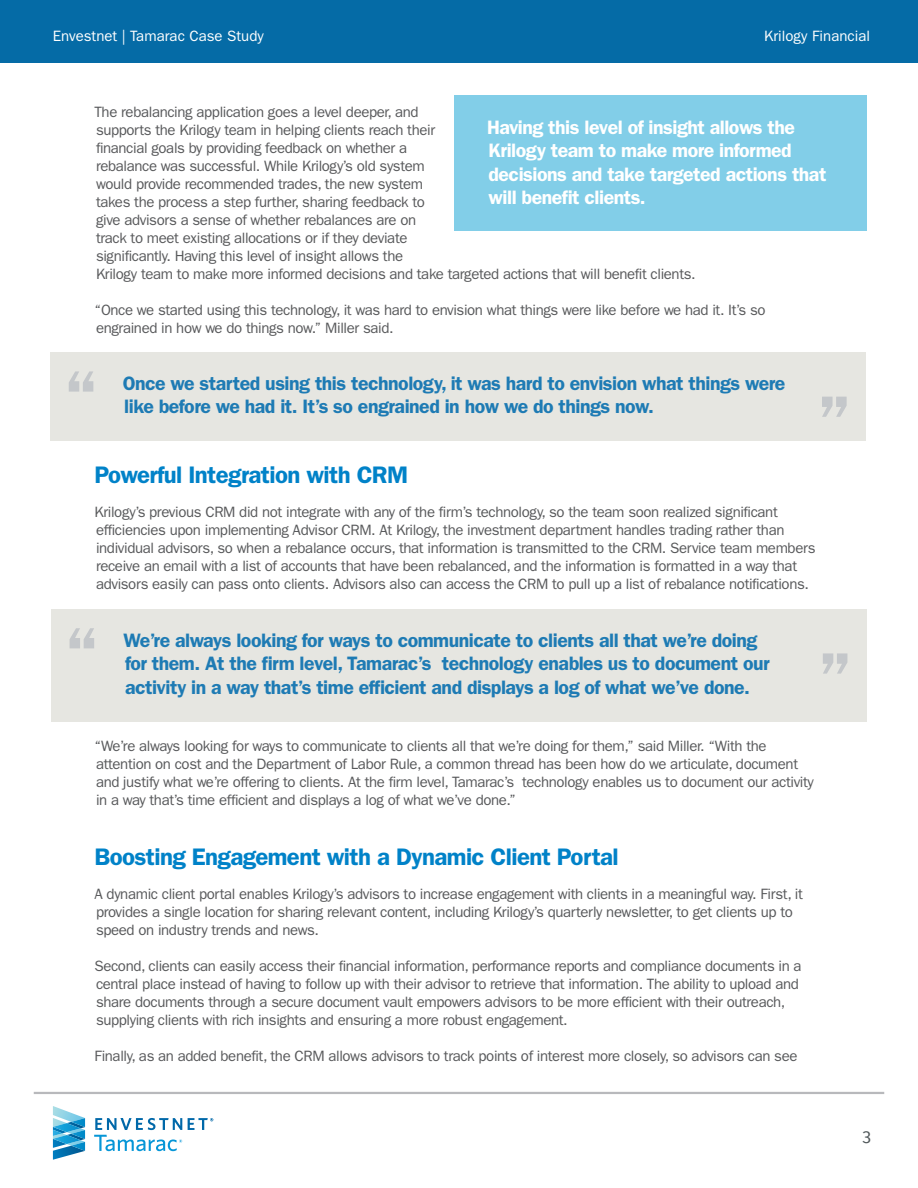
<style>
.page{position:relative;width:918px;height:1188px;background:#fff}
.page>*{position:absolute;margin:0;border:0;box-sizing:border-box;transform-origin:0 0}
.Paragraph_Style_1{font:600 72px "Franklin Gothic";color:#c4c7ca}
.Paragraph_Style_1-2{font:600 24px "Franklin Gothic";letter-spacing:-.025em;color:#0082c8}
.Paragraph_Style_1-3{font:600 19.5px/23.4px "Franklin Gothic";letter-spacing:-.025em;color:#1e7bb4}
.Paragraph_Style_1-4{font:600 19.5px/23.4px "Franklin Gothic";letter-spacing:-.025em;color:#fff}
.t1{font:18px "Slate W01";color:#4f5759}
.Paragraph_Style_1-5{font:15px/18px "Franklin Gothic";letter-spacing:-.025em;color:#58595b}
.t2{font:15px "Franklin Gothic";color:#fff}
</style>
<div class="page">
<svg style="left:53px;top:1106px;width:32px;height:54px"></svg>
<svg style="left:188px;top:1118px;width:25px;height:12px"></svg>
<svg style="left:94px;top:1118px;width:88px;height:33px"></svg>
<div style="left:0;top:0;width:918px;height:63px;background:#056ba6"></div>
<hr style="left:34px;top:1092px;width:850px;height:2px;background:#b8b9bc">
<div style="left:455px;top:95px;width:412px;height:136px;background:#82cee8"></div>
<div style="left:50px;top:352px;width:816px;height:89px;background:#e6e6e1"></div>
<div style="left:51px;top:609px;width:816px;height:113px;background:#e6e6e1"></div>
<p class="t2" style="left:53px;top:27px;width:212px">Envestnet | Tamarac Case Study</p>
<p class="t2" style="left:764px;top:27px;width:107px">Krilogy Financial</p>
<p class="Paragraph_Style_1-5" style="left:94px;top:103px;width:603px">The rebalancing application goes a level deeper, and<br>supports the Krilogy team in helping clients reach their<br>financial goals by providing feedback on whether a<br>rebalance was successful. While Krilogy’s old system<br>would provide recommended trades, the new system<br>takes the process a step further, sharing feedback to<br>give advisors a sense of whether rebalances are on<br>track to meet existing allocations or if they deviate<br>significantly. Having this level of insight allows the<br>Krilogy team to make more informed decisions and take targeted actions that will benefit clients.</p>
<p class="Paragraph_Style_1-5" style="left:94px;top:301px;width:673px">“Once we started using this technology, it was hard to envision what things were like before we had it. It’s so engrained in how we do things now.” Miller said.</p>
<p class="Paragraph_Style_1-4" style="left:487px;top:115px;width:341px">Having this level of insight allows the Krilogy team to make more informed decisions and take targeted actions that will benefit clients.</p>
<p class="Paragraph_Style_1" style="left:64px;top:354px;width:36px">“</p>
<p class="Paragraph_Style_1-3" style="left:123px;top:372px;width:664px">Once we started using this technology, it was hard to envision what things were like before we had it. It’s so engrained in how we do things now.</p>
<p class="Paragraph_Style_1" style="left:817px;top:379px;width:36px">”</p>
<p class="Paragraph_Style_1-2" style="left:94px;top:461px;width:315px">Powerful Integration with CRM</p>
<p class="Paragraph_Style_1-5" style="left:94px;top:503px;width:723px">Krilogy’s previous CRM did not integrate with any of the firm’s technology, so the team soon realized significant efficiencies upon implementing Advisor CRM. At Krilogy, the investment department handles trading rather than individual advisors, so when a rebalance occurs, that information is transmitted to the CRM. Service team members receive an email with a list of accounts that have been rebalanced, and the information is formatted in a way that advisors easily can pass onto clients. Advisors also can access the CRM to pull up a list of rebalance notifications.</p>
<p class="Paragraph_Style_1" style="left:65px;top:610px;width:36px">“</p>
<p class="Paragraph_Style_1-3" style="left:124px;top:628px;width:648px">We’re always looking for ways to communicate to clients all that we’re doing for them. At the firm level, Tamarac’s technology enables us to document our activity in a way that’s time efficient and displays a log of what we’ve done.</p>
<p class="Paragraph_Style_1" style="left:818px;top:636px;width:36px">”</p>
<p class="Paragraph_Style_1-5" style="left:94px;top:737px;width:721px">“We’re always looking for ways to communicate to clients all that we’re doing for them,” said Miller. “With the attention on cost and the Department of Labor Rule, a common thread has been how do we articulate, document and justify what we’re offering to clients. At the firm level, Tamarac’s technology enables us to document our activity in a way that’s time efficient and displays a log of what we’ve done.”</p>
<p class="Paragraph_Style_1-2" style="left:94px;top:843px;width:526px">Boosting Engagement with a Dynamic Client Portal</p>
<p class="Paragraph_Style_1-5" style="left:94px;top:886px;width:710px">A dynamic client portal enables Krilogy’s advisors to increase engagement with clients in a meaningful way. First, it provides a single location for sharing relevant content, including Krilogy’s quarterly newsletter, to get clients up to speed on industry trends and news.</p>
<p class="Paragraph_Style_1-5" style="left:94px;top:958px;width:709px">Second, clients can easily access their financial information, performance reports and compliance documents in a central place instead of having to follow up with their advisor to retrieve that information. The ability to upload and share documents through a secure document vault empowers advisors to be more efficient with their outreach, supplying clients with rich insights and ensuring a more robust engagement.</p>
<p class="Paragraph_Style_1-5" style="left:94px;top:1048px;width:705px">Finally, as an added benefit, the CRM allows advisors to track points of interest more closely, so advisors can see</p>
<p class="t1" style="left:862px;top:1128px;width:11px">3</p>
</div>
